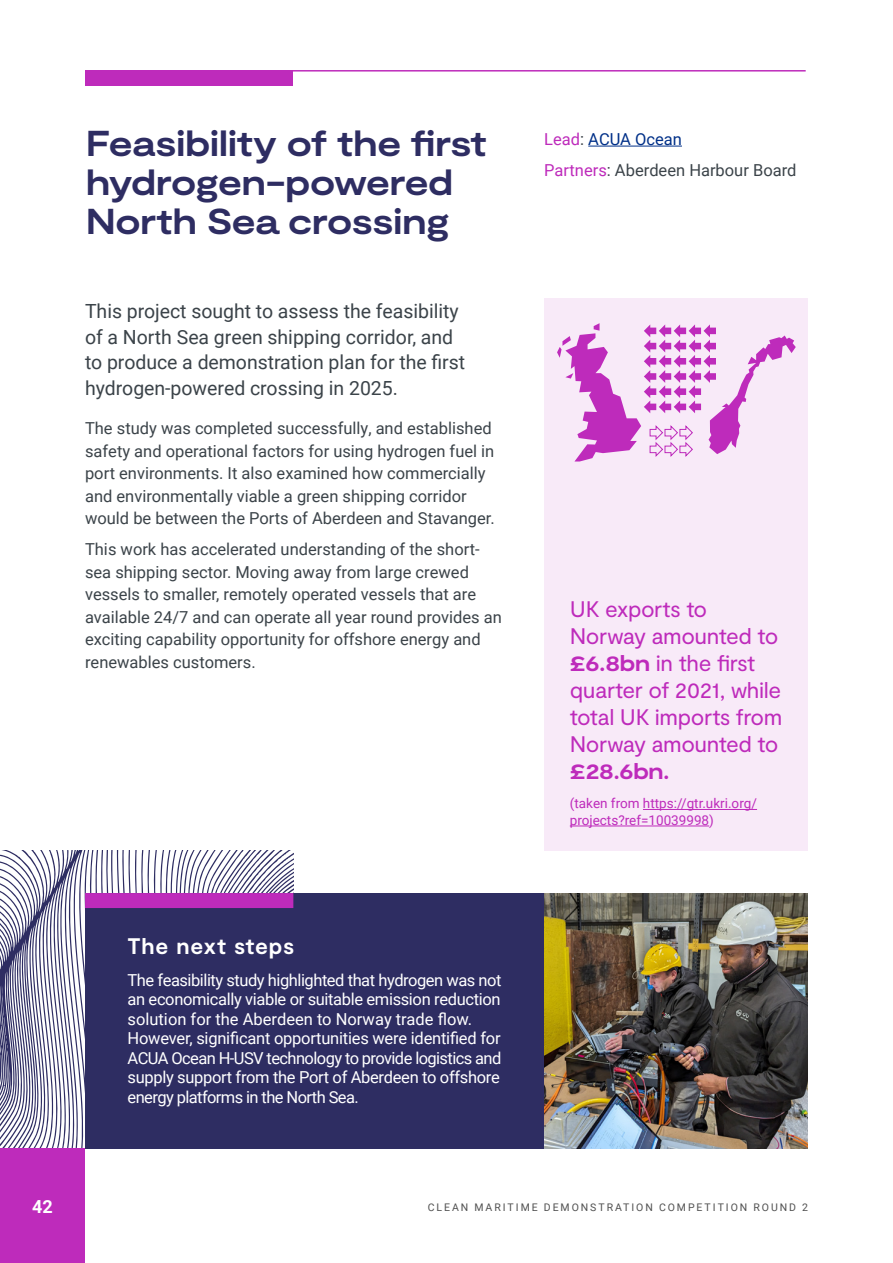
<style>
.page{position:relative;width:893px;height:1263px;background:#fff}
.page>*{position:absolute;margin:0;border:0;box-sizing:border-box;transform-origin:0 0}
.t1{font:700 expanded 36px/39px "Moderat";letter-spacing:-.005em;color:#2e2d62}
.t2{font:22.5px/27px "Moderat";letter-spacing:-.02em;color:#be2bbb}
.t3{font:700 22.5px "Moderat";letter-spacing:.035em;color:#fff}
.t4{font:700 expanded 22.5px "Moderat";color:#be2bbb}
.t5{font:19.5px/25.5px "Roboto";color:#3b4349}
.t6{font:700 18px "Roboto";color:#fff}
.t7{font:16.5px/22.5px "Roboto";color:#3b4349}
.t8{font:16.5px/19.5px "Roboto";letter-spacing:-.02em;color:#fff}
.t9{font:13.5px/16.5px "Roboto";color:#be2bbb}
.t10{font:10.5px "Roboto";letter-spacing:.185em;color:#505050}
.s1{color:#be2bbb}
.s2{color:#003088}
.s3{font-weight:700;font-stretch:expanded}
</style>
<div class="page">
<div style="left:85px;top:70px;width:208px;height:15px;background:#be2bbb"></div>
<hr style="left:85px;top:70px;width:721px;height:2px;background:#be2bbb">
<svg style="left:0;top:850px;width:293px;height:298px"></svg>
<hr style="left:588px;top:146px;width:94px;height:1px;background:#003088">
<div style="left:544px;top:298px;width:264px;height:552px;background:#f8eaf8"></div>
<div style="left:85px;top:893px;width:723px;height:255px;background:#2e2d62"></div>
<div style="left:85px;top:893px;width:208px;height:15px;background:#be2bbb"></div>
<img style="left:544px;top:893px;width:264px;height:255px">
<hr style="left:643px;top:809px;width:114px;height:1px;background:#be2bbb">
<hr style="left:570px;top:826px;width:139px;height:1px;background:#be2bbb">
<svg style="left:557px;top:323px;width:239px;height:138px"></svg>
<div style="left:0;top:1148px;width:85px;height:115px;background:#be2bbb"></div>
<h1 class="t1" style="left:86px;top:126px;width:402px">Feasibility of the first hydrogen-powered<br>North Sea crossing</h1>
<p class="t7" style="left:544px;top:123px;width:254px;line-height:31px"><span class="s1">Lead</span>: <span class="s2">ACUA Ocean<br></span><span class="s1">Partners</span>: Aberdeen Harbour Board</p>
<p class="t5" style="left:85px;top:298px;width:382px">This project sought to assess the feasibility of a North Sea green shipping corridor, and to produce a demonstration plan for the first hydrogen-powered crossing in 2025.</p>
<p class="t7" style="left:85px;top:416px;width:411px">The study was completed successfully, and established safety and operational factors for using hydrogen fuel in port environments. It also examined how commercially and environmentally viable a green shipping corridor would be between the Ports of Aberdeen and Stavanger.</p>
<p class="t7" style="left:85px;top:537px;width:418px">This work has accelerated understanding of the short&shy;sea shipping sector. Moving away from large crewed vessels to smaller, remotely operated vessels that are available 24/7 and can operate all year round provides an exciting capability opportunity for offshore energy and renewables customers.</p>
<h2 class="t2" style="left:570px;top:596px;width:214px">UK exports to<br>Norway amounted to <span class="s3">£6.8bn</span> in the first quarter of 2021, while total UK imports from<br>Norway amounted to</h2>
<h2 class="t4" style="left:570px;top:758px;width:101px">£28.6bn.</h2>
<p class="t9" style="left:570px;top:795px;width:189px">(taken from https://gtr.ukri.org/ projects?ref=10039998)</p>
<p class="t6" style="left:32px;top:1193px;width:22px">42</p>
<h2 class="t3" style="left:128px;top:932px;width:168px">The next steps</h2>
<p class="t8" style="left:128px;top:969px;width:375px">The feasibility study highlighted that hydrogen was not an economically viable or suitable emission reduction solution for the Aberdeen to Norway trade flow.<br>However, significant opportunities were identified for ACUA Ocean H-USV technology to provide logistics and supply support from the Port of Aberdeen to offshore energy platforms in the North Sea.</p>
<p class="t10" style="left:428px;top:1200px;width:382px">CLEAN MARITIME DEMONSTRATION COMPETITION ROUND 2</p>
</div>
